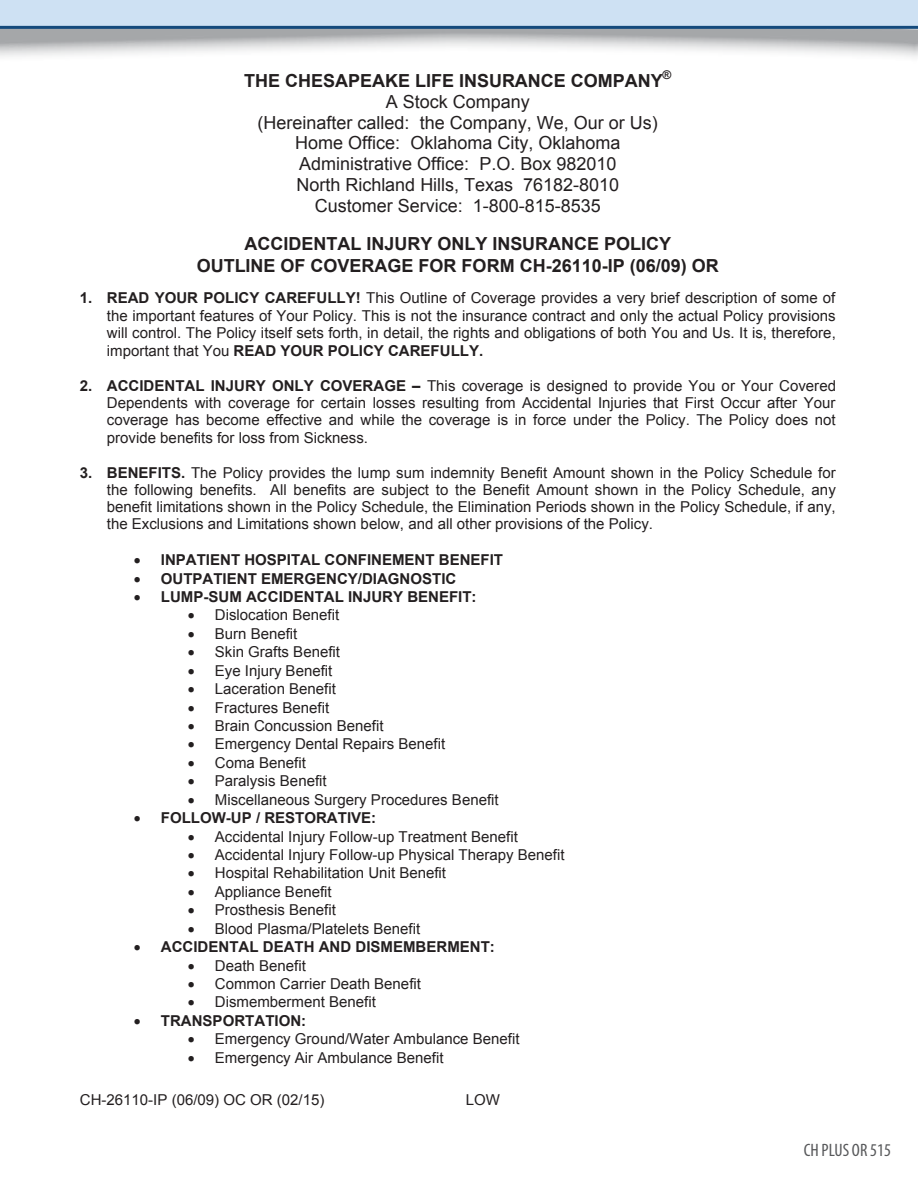
<style>
.page{position:relative;width:918px;height:1188px;background:#fff}
.page>*{position:absolute;margin:0;border:0;box-sizing:border-box;transform-origin:0 0}
.t1{font:18px/20.7px "Arial";color:#231f20;text-align:center}
.t2{font:700 18px/21.1px "Arial";color:#231f20;text-align:center}
.t3{font:condensed 18px "Myriad Pro";color:#57585a}
.t4{font:15px/17.2px "Arial";color:#231f20;text-align:justify}
.t5{font:700 15px "Arial";color:#231f20}
.t6{font:700 12px "Arial";color:#231f20}
.s1{font-weight:700}
</style>
<div class="page">
<svg style="left:0;top:29px;width:918px;height:28px"></svg>
<svg style="left:0;top:0;width:918px;height:29px"></svg>
<p class="t2" style="left:244px;top:71px;width:420px">THE CHESAPEAKE LIFE INSURANCE COMPANY</p>
<p class="t6" style="left:663px;top:67px;width:10px">®</p>
<p class="t1" style="left:258px;top:92px;width:402px">A Stock Company<br>(Hereinafter called: the Company, We, Our or Us)<br>Home Office: Oklahoma City, Oklahoma Administrative Office: P.O. Box 982010<br>North Richland Hills, Texas 76182-8010<br>Customer Service: 1-800-815-8535</p>
<p class="t2" style="left:197px;top:234px;width:524px">ACCIDENTAL INJURY ONLY INSURANCE POLICY<br>OUTLINE OF COVERAGE FOR FORM CH-26110-IP (06/09) OR</p>
<p class="t4" style="left:107px;top:290px;width:731px;text-indent:-27px"><span class="s1">1. READ YOUR POLICY CAREFULLY!</span> This Outline of Coverage provides a very brief description of some of the important features of Your Policy. This is not the insurance contract and only the actual Policy provisions will control. The Policy itself sets forth, in detail, the rights and obligations of both You and Us. It is, therefore, important that You <span class="s1">READ YOUR POLICY CAREFULLY.</span></p>
<p class="t4" style="left:107px;top:377px;width:731px;text-indent:-27px"><span class="s1">2. ACCIDENTAL INJURY ONLY COVERAGE –</span> This coverage is designed to provide You or Your Covered Dependents with coverage for certain losses resulting from Accidental Injuries that First Occur after Your coverage has become effective and while the coverage is in force under the Policy. The Policy does not provide benefits for loss from Sickness.</p>
<p class="t4" style="left:107px;top:464px;width:730px;text-indent:-27px"><span class="s1">3. BENEFITS.</span> The Policy provides the lump sum indemnity Benefit Amount shown in the Policy Schedule for the following benefits. All benefits are subject to the Benefit Amount shown in the Policy Schedule, any benefit limitations shown in the Policy Schedule, the Elimination Periods shown in the Policy Schedule, if any, the Exclusions and Limitations shown below, and all other provisions of the Policy.</p>
<p class="t5" style="left:134px;top:550px;width:371px">• INPATIENT HOSPITAL CONFINEMENT BENEFIT</p>
<p class="t5" style="left:134px;top:568px;width:324px">• OUTPATIENT EMERGENCY/DIAGNOSTIC</p>
<p class="t5" style="left:134px;top:587px;width:344px">• LUMP-SUM ACCIDENTAL INJURY BENEFIT:</p>
<p class="t4" style="left:188px;top:607px;width:153px">• Dislocation Benefit</p>
<p class="t4" style="left:188px;top:625px;width:111px">• Burn Benefit</p>
<p class="t4" style="left:188px;top:643px;width:154px">• Skin Grafts Benefit</p>
<p class="t4" style="left:188px;top:662px;width:146px">• Eye Injury Benefit</p>
<p class="t4" style="left:188px;top:680px;width:150px">• Laceration Benefit</p>
<p class="t4" style="left:188px;top:699px;width:143px">• Fractures Benefit</p>
<p class="t4" style="left:188px;top:717px;width:197px">• Brain Concussion Benefit</p>
<p class="t4" style="left:188px;top:736px;width:259px">• Emergency Dental Repairs Benefit</p>
<p class="t4" style="left:188px;top:754px;width:120px">• Coma Benefit</p>
<p class="t4" style="left:188px;top:773px;width:140px">• Paralysis Benefit</p>
<p class="t4" style="left:188px;top:791px;width:312px">• Miscellaneous Surgery Procedures Benefit</p>
<p class="t5" style="left:134px;top:808px;width:244px">• FOLLOW-UP / RESTORATIVE:</p>
<p class="t4" style="left:188px;top:828px;width:332px">• Accidental Injury Follow-up Treatment Benefit</p>
<p class="t4" style="left:188px;top:846px;width:378px">• Accidental Injury Follow-up Physical Therapy Benefit</p>
<p class="t4" style="left:188px;top:865px;width:260px">• Hospital Rehabilitation Unit Benefit</p>
<p class="t4" style="left:188px;top:883px;width:145px">• Appliance Benefit</p>
<p class="t4" style="left:188px;top:902px;width:150px">• Prosthesis Benefit</p>
<p class="t4" style="left:188px;top:920px;width:234px">• Blood Plasma/Platelets Benefit</p>
<p class="t5" style="left:134px;top:937px;width:363px">• ACCIDENTAL DEATH AND DISMEMBERMENT:</p>
<p class="t4" style="left:188px;top:957px;width:120px">• Death Benefit</p>
<p class="t4" style="left:188px;top:975px;width:235px">• Common Carrier Death Benefit</p>
<p class="t4" style="left:188px;top:994px;width:190px">• Dismemberment Benefit</p>
<p class="t5" style="left:134px;top:1011px;width:174px">• TRANSPORTATION:</p>
<p class="t4" style="left:188px;top:1031px;width:333px">• Emergency Ground/Water Ambulance Benefit</p>
<p class="t4" style="left:188px;top:1049px;width:257px">• Emergency Air Ambulance Benefit</p>
<p class="t4" style="left:80px;top:1091px;width:246px">CH-26110-IP (06/09) OC OR (02/15)</p>
<p class="t4" style="left:466px;top:1091px;width:36px">LOW</p>
<p class="t3" style="left:804px;top:1139px;width:89px">CH PLUS OR 515</p>
</div>
